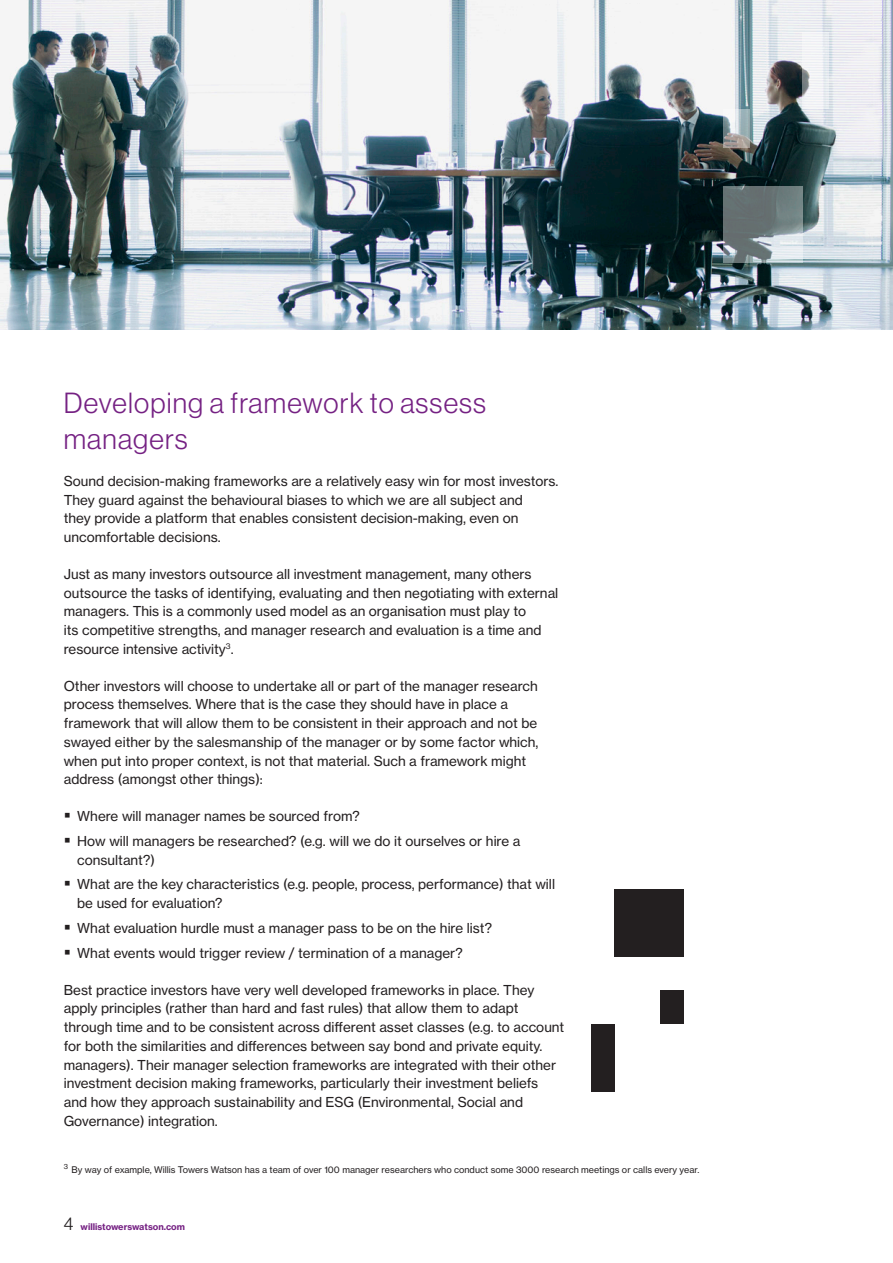
<style>
.page{position:relative;width:893px;height:1263px;background:#fff}
.page>*{position:absolute;margin:0;border:0;box-sizing:border-box;transform-origin:0 0}
.Subtitle_1__23_26_Li{font:28.5px/36px "N Haas Grotesk DS Std 45 Lt";letter-spacing:.04em;color:#752183}
.Body_text_black{font:13.5px/18.8px "N Haas Grotesk TX Std 55 Rg";color:#231f20}
.Bullet_level_1_black{font:13.5px/18.8px "N Haas Grotesk TX Std 55 Rg";color:#231f20}
.Body_text_black-2{font:9px "N Haas Grotesk TX Std 55 Rg";color:#231f20}
.t1{font:9px "N Haas Grotesk TX Std 75 Bd";color:#752183}
.s1{font-family:"N Haas Grotesk DS Std 45 Lt";font-size:18px;color:#231f20}
</style>
<div class="page">
<img style="left:0;top:0;width:893px;height:330px">
<svg style="left:803px;top:32px;width:26px;height:77px;fill:#f0f1f5"></svg>
<svg style="left:723px;top:186px;width:80px;height:77px;background:#808c8e"></svg>
<svg style="left:723px;top:109px;width:26px;height:38px"></svg>
<div style="left:591px;top:1024px;width:23px;height:67px;background:#231f20"></div>
<div style="left:614px;top:889px;width:69px;height:67px;background:#231f20"></div>
<div style="left:660px;top:990px;width:23px;height:34px;background:#231f20"></div>
<p class="Subtitle_1__23_26_Li" style="left:64px;top:385px;width:424px">Developing a framework to assess managers</p>
<p class="Body_text_black" style="left:64px;top:472px;width:496px">Sound decision-making frameworks are a relatively easy win for most investors.<br>They guard against the behavioural biases to which we are all subject and<br>they provide a platform that enables consistent decision-making, even on uncomfortable decisions.</p>
<p class="Body_text_black" style="left:64px;top:565px;width:496px">Just as many investors outsource all investment management, many others outsource the tasks of identifying, evaluating and then negotiating with external managers. This is a commonly used model as an organisation must play to<br>its competitive strengths, and manager research and evaluation is a time and resource intensive activity<sup>3</sup>.</p>
<p class="Body_text_black" style="left:64px;top:676px;width:476px">Other investors will choose to undertake all or part of the manager research process themselves. Where that is the case they should have in place a framework that will allow them to be consistent in their approach and not be swayed either by the salesmanship of the manager or by some factor which, when put into proper context, is not that material. Such a framework might address (amongst other things):</p>
<p class="Bullet_level_1_black" style="left:77px;top:807px;width:284px">Where will manager names be sourced from?</p>
<p class="Bullet_level_1_black" style="left:77px;top:832px;width:445px">How will managers be researched? (e.g. will we do it ourselves or hire a consultant?)</p>
<p class="Bullet_level_1_black" style="left:77px;top:875px;width:479px">What are the key characteristics (e.g. people, process, performance) that will be used for evaluation?</p>
<p class="Bullet_level_1_black" style="left:77px;top:919px;width:416px">What evaluation hurdle must a manager pass to be on the hire list?</p>
<p class="Bullet_level_1_black" style="left:77px;top:943px;width:387px">What events would trigger review / termination of a manager?</p>
<p class="Bullet_level_1_black" style="left:64px;top:980px;width:502px">Best practice investors have very well developed frameworks in place. They apply principles (rather than hard and fast rules) that allow them to adapt through time and to be consistent across different asset classes (e.g. to account for both the similarities and differences between say bond and private equity. managers). Their manager selection frameworks are integrated with their other investment decision making frameworks, particularly their investment beliefs and how they approach sustainability and ESG (Environmental, Social and Governance) integration.</p>
<p class="Body_text_black-2" style="left:64px;top:1164px;width:637px"><sup>3</sup> By way of example, Willis Towers Watson has a team of over 100 manager researchers who conduct some 3000 research meetings or calls every year.</p>
<p class="t1" style="left:64px;top:1221px;width:123px"><span class="s1">4</span> willistowerswatson.com</p>
</div>
